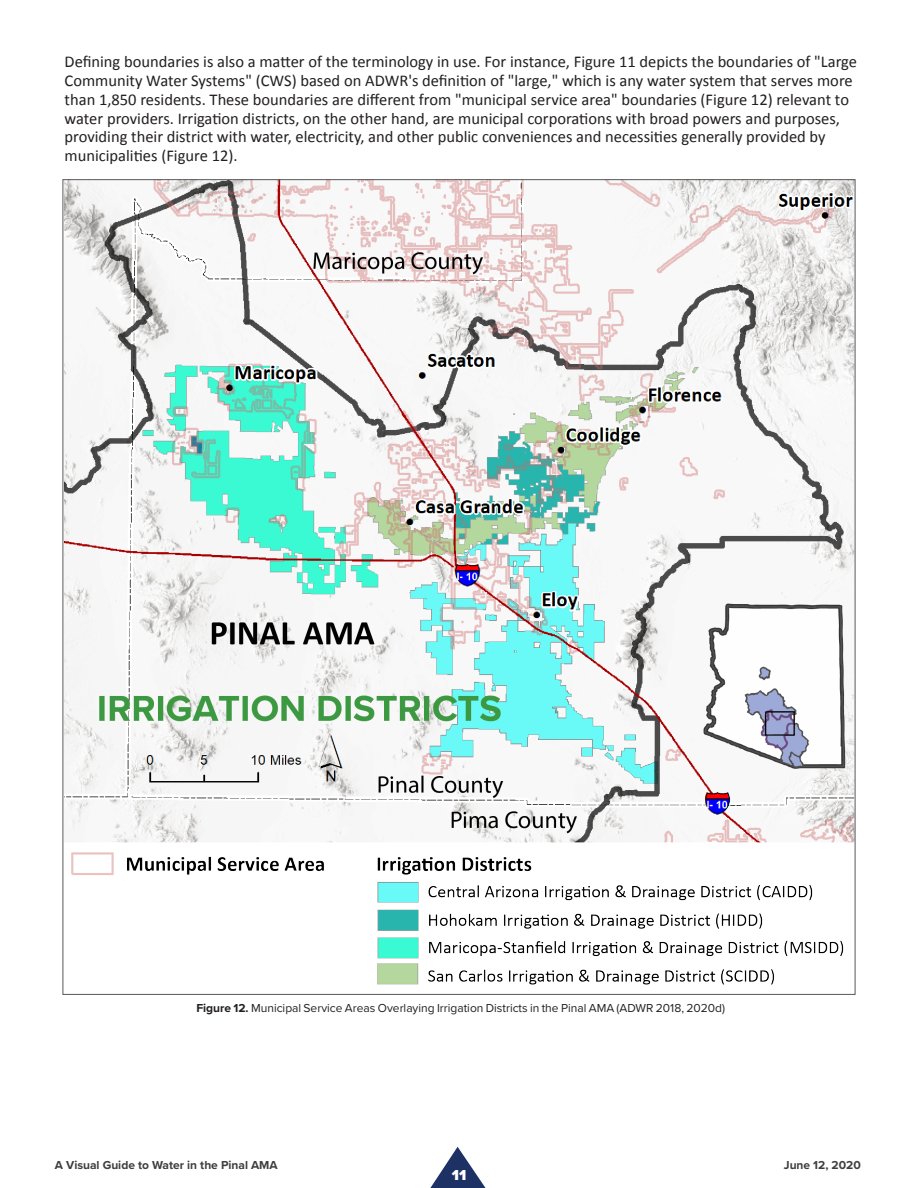
<style>
.page{position:relative;width:918px;height:1188px;background:#fff}
.page>*{position:absolute;margin:0;border:0;box-sizing:border-box;transform-origin:0 0}
.Body_Text{font:16.5px/18.8px "Calibri";color:#231f20}
.t1{font:900 15px "Proxima Nova";color:#fff}
.t2{font:12px "Proxima Nova";color:#231f20}
.t3{font:700 12px "Proxima Nova";color:#3e3e3f}
.s1{font-weight:700}
</style>
<div class="page">
<img style="left:65px;top:181px;width:788px;height:804px">
<svg style="left:430px;top:1147px;width:56px;height:41px"></svg>
<p class="Body_Text" style="left:65px;top:53px;width:794px">Defining boundaries is also a matter of the terminology in use. For instance, Figure 11 depicts the boundaries of "Large Community Water Systems" (CWS) based on ADWR's definition of "large," which is any water system that serves more than 1,850 residents. These boundaries are different from "municipal service area" boundaries (Figure 12) relevant to water providers. Irrigation districts, on the other hand, are municipal corporations with broad powers and purposes, providing their district with water, electricity, and other public conveniences and necessities generally provided by municipalities (Figure 12).</p>
<p class="t2" style="left:196px;top:999px;width:530px"><span class="s1">Figure 12.</span> Municipal Service Areas Overlaying Irrigation Districts in the Pinal AMA (ADWR 2018, 2020d)</p>
<p class="t3" style="left:55px;top:1156px;width:224px">A Visual Guide to Water in the Pinal AMA</p>
<p class="t3" style="left:784px;top:1156px;width:78px">June 12, 2020</p>
<p class="t1" style="left:452px;top:1164px;width:16px">11</p>
</div>
